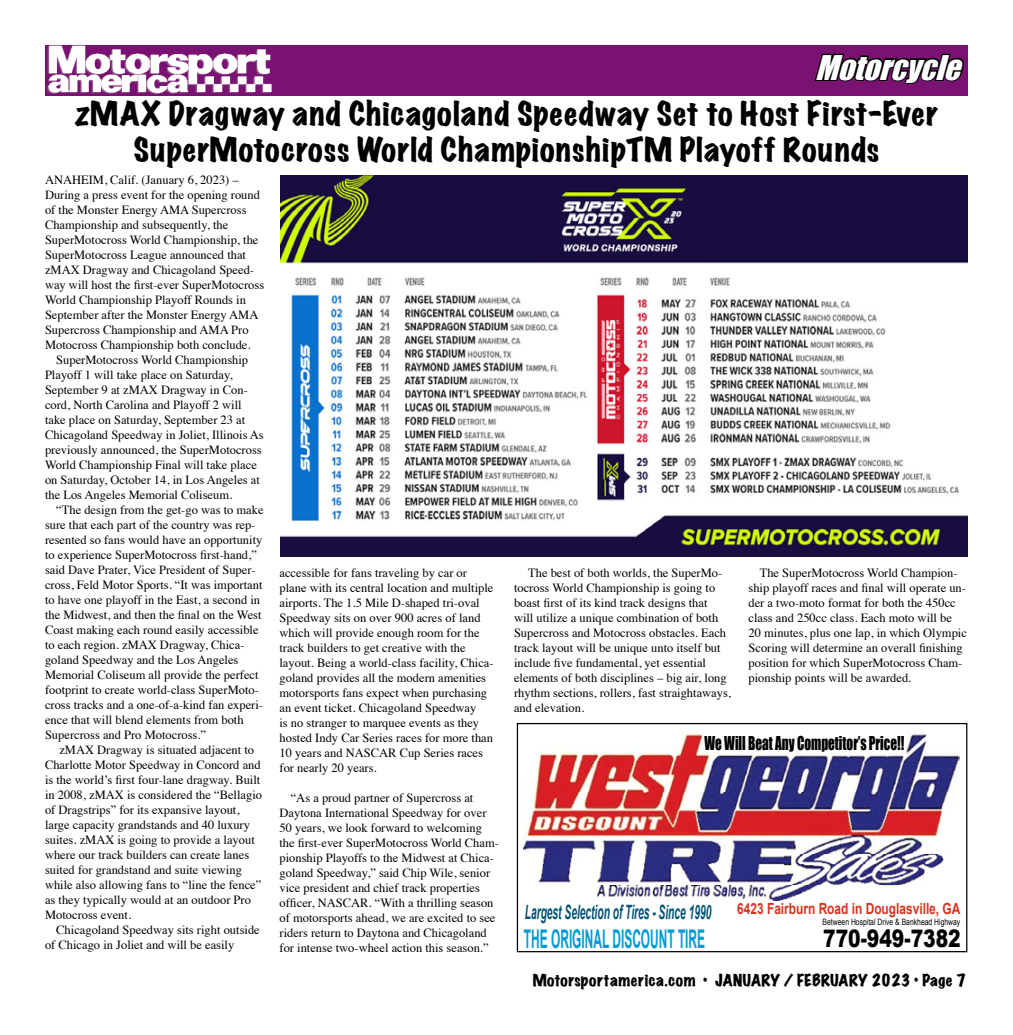
<style>
.page{position:relative;width:1013px;height:1035px;background:#fff}
.page>*{position:absolute;margin:0;border:0;box-sizing:border-box;transform-origin:0 0}
.t1{font:italic 31.25px "Impact";color:#fff}
.t2{font:expanded 30px/36px "Marker Felt";letter-spacing:.035em;color:#000;text-align:center}
.t3{font:700 25.75px "Arial";color:#009bd6;scale:.46 1}
.t4{font:900 24.12px "Arial";color:#000;scale:.78 1}
.t5{font:italic 700 19.75px "Arial";color:#005276;scale:.52 1}
.t6{font:17.5px "Impact";color:#000;scale:.75 1}
.t7{font:700 15.38px "Arial";color:#d4341f;scale:.78 1}
.t8{font:expanded 15px "Marker Felt";letter-spacing:.03em;color:#000}
.t9{font:12.5px/15px "Times";color:#000}
.t10{font:8.75px "Arial";color:#000;scale:.78 1}
</style>
<div class="page">
<div style="left:45px;top:45px;width:923px;height:51px;background:#791271"></div>
<svg style="left:814px;top:53px;width:150px;height:31px"></svg>
<img style="left:47px;top:45px;width:225px;height:49px">
<img style="left:524px;top:731px;width:435px;height:170px">
<div style="left:517px;top:723px;width:450px;height:229px;border:1px solid #000"></div>
<img style="left:280px;top:175px;width:688px;height:381px">
<h1 class="t1" style="left:815px;top:43px;width:159px">Motorcycle</h1>
<h2 class="t2" style="left:75px;top:95px;width:864px">zMAX Dragway and Chicagoland Speedway Set to Host First-Ever<br>SuperMotocross World ChampionshipTM Playoff Rounds</h2>
<p class="t9" style="left:45px;top:172px;width:221px">ANAHEIM, Calif. (January 6, 2023) – During a press event for the opening round of the Monster Energy AMA Supercross Championship and subsequently, the SuperMotocross World Championship, the SuperMotocross League announced that zMAX Dragway and Chicagoland Speed&shy;way will host the first-ever SuperMotocross World Championship Playoff Rounds in September after the Monster Energy AMA Supercross Championship and AMA Pro Motocross Championship both conclude.</p>
<p class="t9" style="left:45px;top:352px;width:220px;text-indent:11px">SuperMotocross World Championship Playoff 1 will take place on Saturday, September 9 at zMAX Dragway in Con&shy;cord, North Carolina and Playoff 2 will take place on Saturday, September 23 at Chicagoland Speedway in Joliet, Illinois As previously announced, the SuperMotocross World Championship Final will take place on Saturday, October 14, in Los Angeles at the Los Angeles Memorial Coliseum.</p>
<p class="t9" style="left:45px;top:502px;width:220px;text-indent:11px">“The design from the get-go was to make sure that each part of the country was rep&shy;resented so fans would have an opportunity to experience SuperMotocross first-hand,” said Dave Prater, Vice President of Super&shy;cross, Feld Motor Sports. “It was important to have one playoff in the East, a second in the Midwest, and then the final on the West Coast making each round easily accessible to each region. zMAX Dragway, Chica&shy;goland Speedway and the Los Angeles Memorial Coliseum all provide the perfect footprint to create world-class SuperMoto&shy;cross tracks and a one-of-a-kind fan experi&shy;ence that will blend elements from both Supercross and Pro Motocross.”</p>
<p class="t9" style="left:45px;top:742px;width:218px;text-indent:14px">zMAX Dragway is situated adjacent to Charlotte Motor Speedway in Concord and is the world’s first four-lane dragway. Built in 2008, zMAX is considered the “Bellagio of Dragstrips” for its expansive layout, large capacity grandstands and 40 luxury suites. zMAX is going to provide a layout where our track builders can create lanes suited for grandstand and suite viewing while also allowing fans to “line the fence” as they typically would at an outdoor Pro Motocross event.</p>
<p class="t9" style="left:45px;top:922px;width:216px;text-indent:11px">Chicagoland Speedway sits right outside of Chicago in Joliet and will be easily</p>
<p class="t9" style="left:279px;top:564px;width:216px">accessible for fans traveling by car or plane with its central location and multiple airports. The 1.5 Mile D-shaped tri-oval Speedway sits on over 900 acres of land which will provide enough room for the track builders to get creative with the layout. Being a world-class facility, Chica&shy;goland provides all the modern amenities motorsports fans expect when purchasing an event ticket. Chicagoland Speedway<br>is no stranger to marquee events as they hosted Indy Car Series races for more than 10 years and NASCAR Cup Series races for nearly 20 years.</p>
<p class="t9" style="left:279px;top:789px;width:221px;text-indent:11px">“As a proud partner of Supercross at Daytona International Speedway for over 50 years, we look forward to welcoming the first-ever SuperMotocross World Cham&shy;pionship Playoffs to the Midwest at Chica&shy;goland Speedway,” said Chip Wile, senior vice president and chief track properties officer, NASCAR. “With a thrilling season of motorsports ahead, we are excited to see riders return to Daytona and Chicagoland for intense two-wheel action this season.”</p>
<p class="t9" style="left:514px;top:564px;width:218px;text-indent:14px">The best of both worlds, the SuperMo&shy;tocross World Championship is going to boast first of its kind track designs that<br>will utilize a unique combination of both Supercross and Motocross obstacles. Each track layout will be unique unto itself but include five fundamental, yet essential elements of both disciplines – big air, long rhythm sections, rollers, fast straightaways, and elevation.</p>
<p class="t9" style="left:748px;top:564px;width:220px;text-indent:11px">The SuperMotocross World Champion&shy;ship playoff races and final will operate un&shy;der a two-moto format for both the 450cc class and 250cc class. Each moto will be 20 minutes, plus one lap, in which Olympic Scoring will determine an overall finishing position for which SuperMotocross Cham&shy;pionship points will be awarded.</p>
<h3 class="t6" style="left:704px;top:729px;width:268px">We Will Beat Any Competitor’s Price!!</h3>
<p class="t7" style="left:737px;top:899px;width:287px">6423 Fairburn Road in Douglasville, GA</p>
<p class="t10" style="left:822px;top:916px;width:178px">Between Hospital Drive &amp; Bankhead Highway</p>
<h3 class="t4" style="left:823px;top:921px;width:178px">770-949-7382</h3>
<h3 class="t5" style="left:525px;top:899px;width:360px">Largest Selection of Tires - Since 1990</h3>
<h3 class="t3" style="left:524px;top:922px;width:395px">THE ORIGINAL DISCOUNT TIRE</h3>
<p class="t8" style="left:532px;top:968px;width:435px">Motorsportamerica.com • JANUARY / FEBRUARY 2023 • Page 7</p>
</div>
